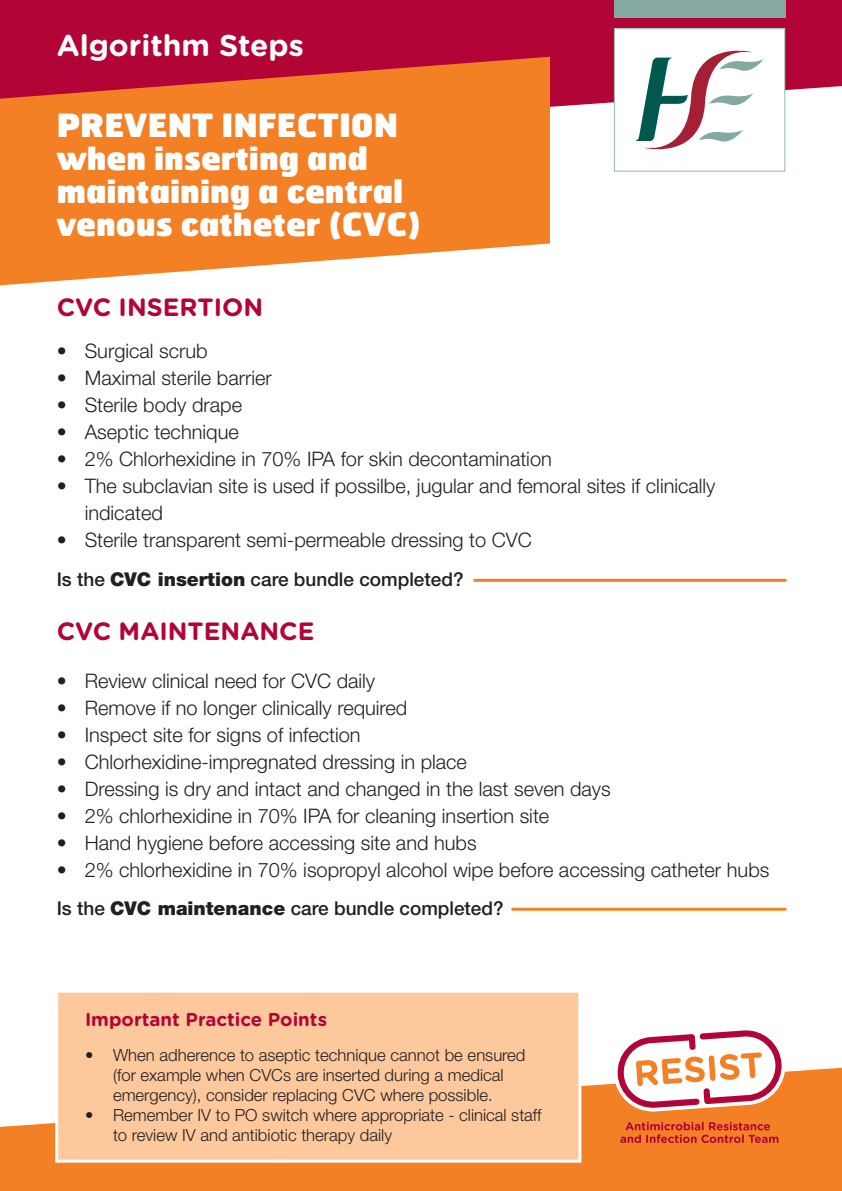
<style>
.page{position:relative;width:842px;height:1191px;background:#fff}
.page>*{position:absolute;margin:0;border:0;box-sizing:border-box;transform-origin:0 0}
.t1{font:900 32px/33px "Hermes";color:#fff}
.t2{font:700 30px "Gotham Rounded";color:#fff}
.t3{font:700 25px "Gotham Rounded";color:#b30437}
.t4{font:300 20px/27px "Helvetica Neue LT Std";color:#231f20}
.t5{font:500 19px "Helvetica Neue LT Std";color:#231f20}
.t6{font:700 18.7px "Gotham Rounded";color:#b30437}
.t7{font:300 16.7px/20.1px "Helvetica Neue LT Std";color:#231f20;text-align:center}
.s1{font-weight:900}
</style>
<div class="page">
<svg style="left:0;top:1067px;width:842px;height:124px;background:#f58c3b"></svg>
<svg style="left:0;top:0;width:842px;height:146px;background:#bb214e"></svg>
<svg style="left:0;top:57px;width:550px;height:228px;background:#ef803b"></svg>
<svg style="left:613px;top:1030px;width:174px;height:81px"></svg>
<svg style="left:620px;top:1121px;width:158px;height:22px;background:#e05b2a"></svg>
<div style="left:55px;top:989px;width:526px;height:173px;background:#fcc89c;border:3px solid #fff"></div>
<hr style="left:475px;top:579px;width:310px;height:3px;background:#f48026">
<hr style="left:513px;top:907px;width:272px;height:3px;background:#f48026">
<div style="left:614px;top:0;width:171px;height:17px;background:#85a9a2"></div>
<svg style="left:614px;top:28px;width:171px;height:144px"></svg>
<p class="t2" style="left:57px;top:23px;width:249px">Algorithm Steps</p>
<p class="t1" style="left:57px;top:108px;width:366px">PREVENT INFECTION when inserting and maintaining a central venous catheter (CVC)</p>
<p class="t3" style="left:57px;top:289px;width:208px">CVC INSERTION</p>
<p class="t4" style="left:57px;top:337px;width:152px">• Surgical scrub</p>
<p class="t4" style="left:57px;top:364px;width:217px">• Maximal sterile barrier</p>
<p class="t4" style="left:57px;top:391px;width:187px">• Sterile body drape</p>
<p class="t4" style="left:57px;top:418px;width:184px">• Aseptic technique</p>
<p class="t4" style="left:57px;top:445px;width:497px">• 2% Chlorhexidine in 70% IPA for skin decontamination</p>
<p class="t4" style="left:85px;top:472px;width:632px;text-indent:-28px">• The subclavian site is used if possilbe, jugular and femoral sites if clinically indicated</p>
<p class="t4" style="left:57px;top:526px;width:477px">• Sterile transparent semi-permeable dressing to CVC</p>
<p class="t5" style="left:57px;top:568px;width:408px">Is the <span class="s1">CVC insertion</span> care bundle completed?</p>
<p class="t3" style="left:57px;top:613px;width:259px">CVC MAINTENANCE</p>
<p class="t4" style="left:57px;top:666px;width:320px">• Review clinical need for CVC daily</p>
<p class="t4" style="left:57px;top:693px;width:352px">• Remove if no longer clinically required</p>
<p class="t4" style="left:57px;top:720px;width:305px">• Inspect site for signs of infection</p>
<p class="t4" style="left:57px;top:747px;width:412px">• Chlorhexidine-impregnated dressing in place</p>
<p class="t4" style="left:57px;top:774px;width:556px">• Dressing is dry and intact and changed in the last seven days</p>
<p class="t4" style="left:57px;top:801px;width:494px">• 2% chlorhexidine in 70% IPA for cleaning insertion site</p>
<p class="t4" style="left:57px;top:828px;width:421px">• Hand hygiene before accessing site and hubs</p>
<p class="t4" style="left:57px;top:855px;width:714px">• 2% chlorhexidine in 70% isopropyl alcohol wipe before accessing catheter hubs</p>
<p class="t5" style="left:57px;top:897px;width:448px">Is the <span class="s1">CVC maintenance</span> care bundle completed?</p>
<p class="t6" style="left:85px;top:1006px;width:243px">Important Practice Points</p>
<p class="t7" style="left:85px;top:1044px;width:442px">• When adherence to aseptic technique cannot be ensured (for example when CVCs are inserted during a medical emergency), consider replacing CVC where possible.</p>
<p class="t7" style="left:113px;top:1104px;width:430px;text-align:left;text-indent:-28px">• Remember IV to PO switch where appropriate - clinical staff to review IV and antibiotic therapy daily</p>
</div>
